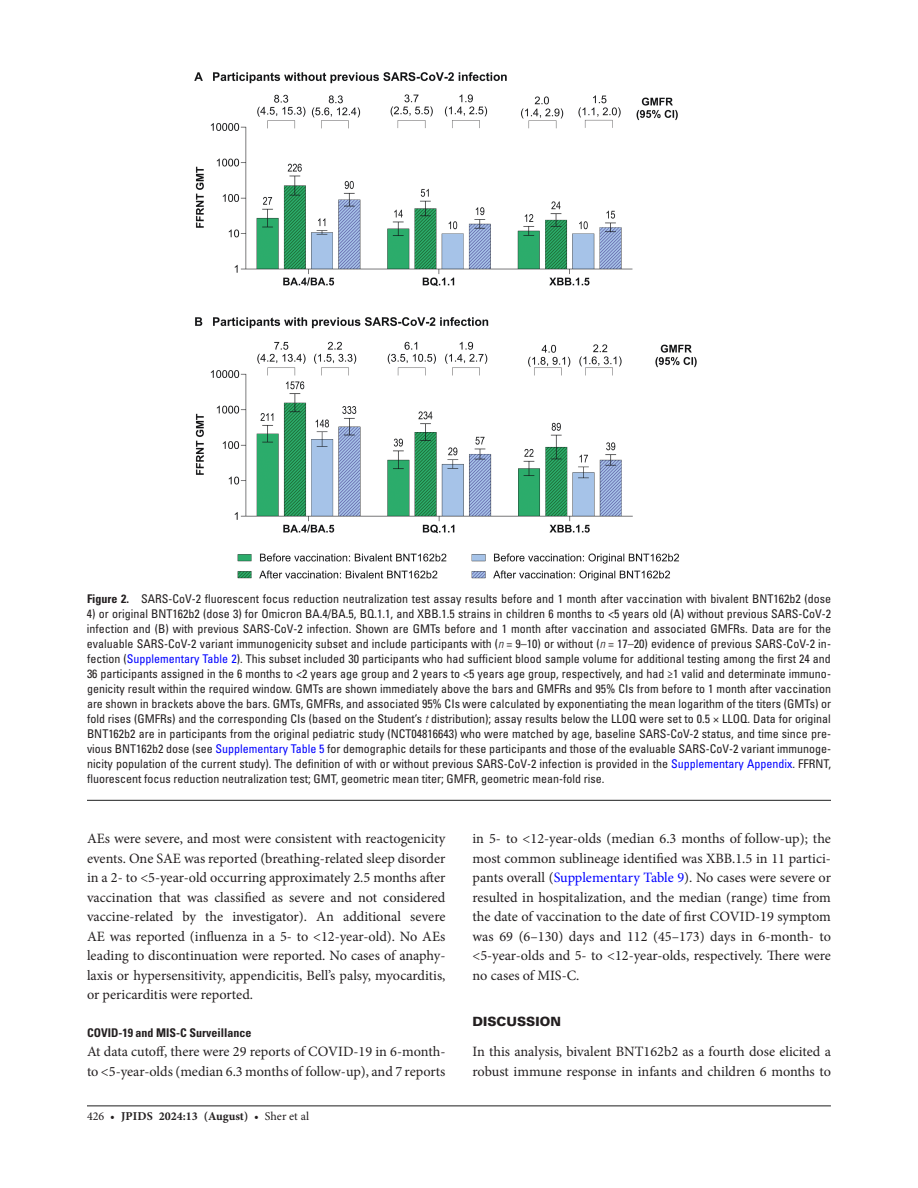
<style>
.page{position:relative;width:918px;height:1188px;background:#fff}
.page>*{position:absolute;margin:0;border:0;box-sizing:border-box;transform-origin:0 0}
.Text{font:14.25px/19.5px "Minion Pro";letter-spacing:-.005em;color:#231f20}
.TextInd{font:14.25px/19.5px "Minion Pro";color:#231f20;text-align:justify}
.HeadA{font:900 12.75px "Univers LT Std";color:#231f20}
.FigCapt_rule{font:condensed 12px/15px "Univers LT Std";color:#231f20;text-align:justify}
.t1{font:700 12px "Minion Pro";color:#231f20}
.HeadB{font:700 condensed 12px "Univers LT Std";color:#231f20}
.s1{font-weight:700}
.s2{font-weight:300;font-style:italic}
.s3{color:#00f}
.s4{font-weight:400}
</style>
<div class="page">
<hr style="left:87px;top:1106px;width:744px;height:1px;background:#1d1e1f">
<img style="left:194px;top:72px;width:503px;height:509px">
<hr style="left:87px;top:800px;width:744px;height:1px;background:#1d1e1f">
<p class="FigCapt_rule" style="left:87px;top:591px;width:746px"><span class="s1">Figure 2.</span> SARS-CoV-2 fluorescent focus reduction neutralization test assay results before and 1 month after vaccination with bivalent BNT162b2 (dose</p>
<p class="FigCapt_rule" style="left:87px;top:606px;width:746px">4) or original BNT162b2 (dose 3) for Omicron BA.4/BA.5, BQ.1.1, and XBB.1.5 strains in children 6 months to &lt;5 years old (A) without previous SARS-CoV-2 infection and (B) with previous SARS-CoV-2 infection. Shown are GMTs before and 1 month after vaccination and associated GMFRs. Data are for the evaluable SARS-CoV-2 variant immunogenicity subset and include participants with (<span class="s2">n</span> = 9–10) or without (<span class="s2">n</span> = 17–20) evidence of previous SARS-CoV-2 in&shy;fection (<span class="s3">Supplementary Table 2</span>). This subset included 30 participants who had sufficient blood sample volume for additional testing among the first 24 and 36 participants assigned in the 6 months to &lt;2 years age group and 2 years to &lt;5 years age group, respectively, and had ≥1 valid and determinate immuno&shy;genicity result within the required window. GMTs are shown immediately above the bars and GMFRs and 95% CIs from before to 1 month after vaccination are shown in brackets above the bars. GMTs, GMFRs, and associated 95% CIs were calculated by exponentiating the mean logarithm of the titers (GMTs) or fold rises (GMFRs) and the corresponding CIs (based on the Student’s <span class="s2">t</span> distribution); assay results below the LLOQ were set to 0.5 × LLOQ. Data for original BNT162b2 are in participants from the original pediatric study (NCT04816643) who were matched by age, baseline SARS-CoV-2 status, and time since pre&shy;vious BNT162b2 dose (see <span class="s3">Supplementary Table 5</span> for demographic details for these participants and those of the evaluable SARS-CoV-2 variant immunoge&shy;nicity population of the current study). The definition of with or without previous SARS-CoV-2 infection is provided in the <span class="s3">Supplementary Appendix</span>. FFRNT, fluorescent focus reduction neutralization test; GMT, geometric mean titer; GMFR, geometric mean-fold rise.</p>
<p class="TextInd" style="left:87px;top:829px;width:360px">AEs were severe, and most were consistent with reactogenicity events. One SAE was reported (breathing-related sleep disorder in a 2- to &lt;5-year-old occurring approximately 2.5 months after vaccination that was classified as severe and not considered vaccine-related by the investigator). An additional severe AE was reported (influenza in a 5- to &lt;12-year-old). No AEs leading to discontinuation were reported. No cases of anaphy&shy;laxis or hypersensitivity, appendicitis, Bell’s palsy, myocarditis, or pericarditis were reported.</p>
<p class="HeadB" style="left:87px;top:1025px;width:166px">COVID-19 and MIS-C Surveillance</p>
<p class="Text" style="left:87px;top:1042px;width:360px">At data cutoff, there were 29 reports of COVID-19 in 6-month&shy;to &lt;5-year-olds (median 6.3 months of follow-up), and 7 reports</p>
<p class="t1" style="left:87px;top:1108px;width:224px"><span class="s4">426 •</span> JPIDS 2024:13 (August) <span class="s4">• Sher et al</span></p>
<p class="Text" style="left:472px;top:829px;width:360px;text-align:justify">in 5- to &lt;12-year-olds (median 6.3 months of follow-up); the most common sublineage identified was XBB.1.5 in 11 partici&shy;pants overall (<span class="s3">Supplementary Table 9</span>). No cases were severe or resulted in hospitalization, and the median (range) time from the date of vaccination to the date of first COVID-19 symptom was 69 (6–130) days and 112 (45–173) days in 6-month- to &lt;5-year-olds and 5- to &lt;12-year-olds, respectively. There were no cases of MIS-C.</p>
<p class="HeadA" style="left:472px;top:1013px;width:90px">DISCUSSION</p>
<p class="Text" style="left:472px;top:1042px;width:360px">In this analysis, bivalent BNT162b2 as a fourth dose elicited a robust immune response in infants and children 6 months to</p>
</div>
